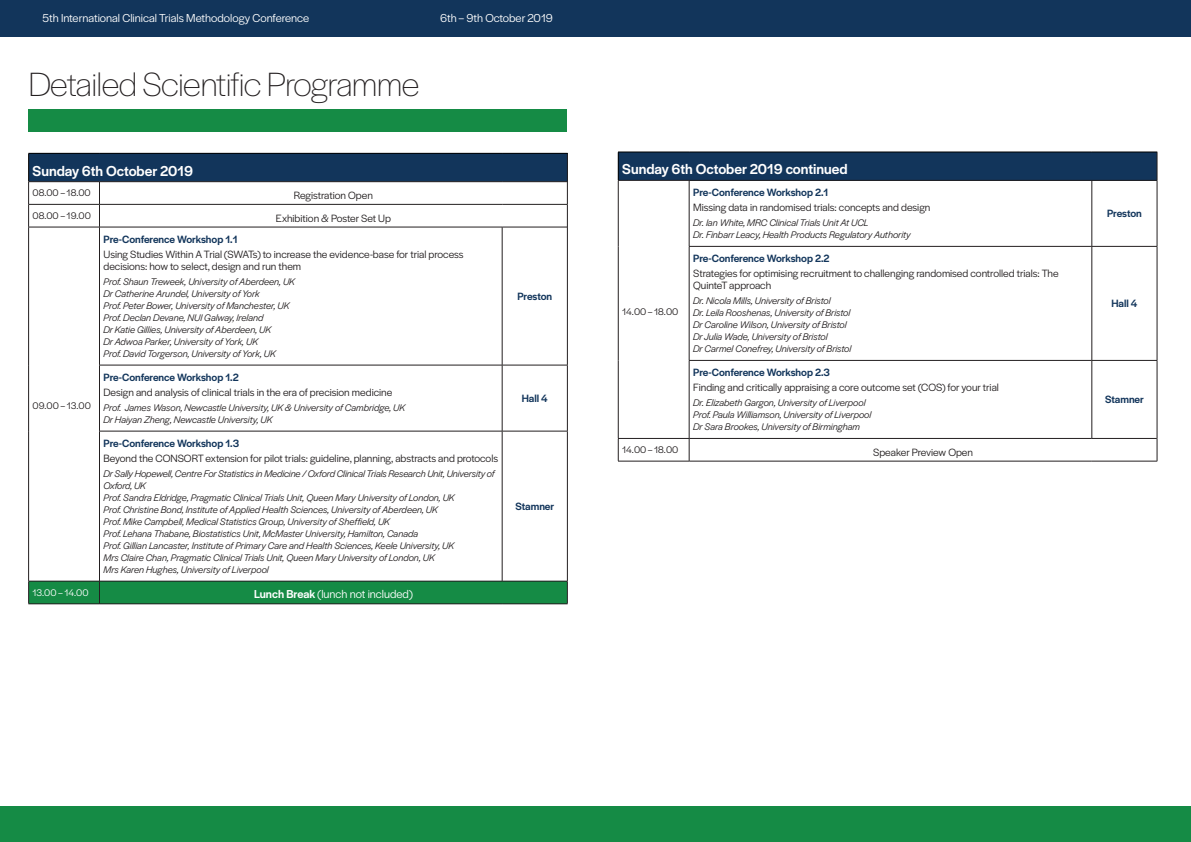
<style>
.page{position:relative;width:1191px;height:842px;background:#fff}
.page>*{position:absolute;margin:0;border:0;box-sizing:border-box;transform-origin:0 0}
.t1{font:200 35px "Halyard Display";letter-spacing:-.02em;color:#231f20}
.t2{font:500 15px "Halyard Display";color:#fff}
.t3{font:12px "Halyard Display";color:#fff}
.t4{font:11px/12px "Halyard Display";color:#231f20}
.t5{font:500 11px "Halyard Display";color:#12355b}
.t6{font:italic 10px/12px "Halyard Display";color:#231f20}
.t7{font:10px "Halyard Display";color:#231f20}
.t8{font:10px "Halyard Display";letter-spacing:-.005em;color:#fff}
.s1{font-weight:500}
</style>
<div class="page">
<div style="left:595px;top:0;width:596px;height:37px;background:#12355b"></div>
<div style="left:595px;top:806px;width:596px;height:36px;background:#158b45"></div>
<div style="left:0;top:0;width:595px;height:37px;background:#12355b"></div>
<div style="left:0;top:806px;width:612px;height:36px;background:#158b45"></div>
<div style="left:28px;top:109px;width:539px;height:23px;background:#158b45"></div>
<div style="left:29px;top:153px;width:538px;height:29px;background:#12355b"></div>
<svg style="left:29px;top:182px;width:538px;height:399px"></svg>
<div style="left:29px;top:581px;width:70px;height:23px;background:#158b45"></div>
<div style="left:99px;top:581px;width:468px;height:23px;background:#158b45"></div>
<svg style="left:99px;top:182px;width:1px;height:45px"></svg>
<svg style="left:567px;top:154px;width:1px;height:73px"></svg>
<hr style="left:99px;top:227px;width:1px;height:138px;background:#231f20">
<hr style="left:99px;top:365px;width:1px;height:66px;background:#231f20">
<hr style="left:99px;top:431px;width:1px;height:150px;background:#231f20">
<svg style="left:99px;top:582px;width:1px;height:22px"></svg>
<hr style="left:502px;top:227px;width:1px;height:138px;background:#231f20">
<hr style="left:567px;top:227px;width:1px;height:138px;background:#231f20">
<hr style="left:502px;top:365px;width:1px;height:66px;background:#231f20">
<hr style="left:567px;top:365px;width:1px;height:66px;background:#231f20">
<hr style="left:502px;top:431px;width:1px;height:150px;background:#231f20">
<hr style="left:567px;top:431px;width:1px;height:150px;background:#231f20">
<svg style="left:567px;top:581px;width:1px;height:23px"></svg>
<hr style="left:99px;top:365px;width:403px;height:1px;background:#231f20">
<hr style="left:502px;top:365px;width:65px;height:1px;background:#231f20">
<hr style="left:99px;top:431px;width:403px;height:1px;background:#231f20">
<hr style="left:502px;top:431px;width:65px;height:1px;background:#231f20">
<hr style="left:99px;top:581px;width:403px;height:1px;background:#231f20">
<hr style="left:502px;top:581px;width:65px;height:1px;background:#231f20">
<hr style="left:99px;top:604px;width:403px;height:1px;background:#231f20">
<hr style="left:502px;top:604px;width:65px;height:1px;background:#231f20">
<hr style="left:28px;top:153px;width:71px;height:1px;background:#000">
<hr style="left:99px;top:153px;width:403px;height:1px;background:#000">
<hr style="left:502px;top:153px;width:65px;height:1px;background:#000">
<hr style="left:28px;top:181px;width:71px;height:1px;background:#231f20">
<hr style="left:99px;top:181px;width:403px;height:1px;background:#231f20">
<hr style="left:502px;top:181px;width:65px;height:1px;background:#231f20">
<hr style="left:28px;top:204px;width:71px;height:1px;background:#231f20">
<svg style="left:28px;top:154px;width:1px;height:73px"></svg>
<hr style="left:99px;top:204px;width:403px;height:1px;background:#231f20">
<hr style="left:502px;top:204px;width:65px;height:1px;background:#231f20">
<hr style="left:28px;top:227px;width:71px;height:1px;background:#231f20">
<hr style="left:28px;top:227px;width:1px;height:138px;background:#231f20">
<hr style="left:99px;top:227px;width:403px;height:1px;background:#231f20">
<hr style="left:502px;top:227px;width:65px;height:1px;background:#231f20">
<hr style="left:28px;top:365px;width:1px;height:66px;background:#231f20">
<hr style="left:28px;top:431px;width:1px;height:150px;background:#231f20">
<hr style="left:28px;top:581px;width:71px;height:1px;background:#231f20">
<svg style="left:28px;top:581px;width:1px;height:23px"></svg>
<hr style="left:28px;top:604px;width:71px;height:1px;background:#231f20">
<div style="left:618px;top:152px;width:539px;height:28px;background:#12355b"></div>
<svg style="left:619px;top:181px;width:537px;height:280px"></svg>
<svg style="left:1156px;top:153px;width:1px;height:27px"></svg>
<hr style="left:689px;top:181px;width:1px;height:65px;background:#231f20">
<hr style="left:689px;top:247px;width:1px;height:113px;background:#231f20">
<hr style="left:689px;top:361px;width:1px;height:77px;background:#231f20">
<svg style="left:689px;top:439px;width:1px;height:22px"></svg>
<svg style="left:1156px;top:438px;width:1px;height:23px"></svg>
<hr style="left:1091px;top:181px;width:1px;height:65px;background:#231f20">
<hr style="left:1156px;top:180px;width:1px;height:66px;background:#231f20">
<hr style="left:1091px;top:247px;width:1px;height:113px;background:#231f20">
<hr style="left:1156px;top:247px;width:1px;height:113px;background:#231f20">
<hr style="left:1091px;top:361px;width:1px;height:77px;background:#231f20">
<hr style="left:1156px;top:361px;width:1px;height:77px;background:#231f20">
<hr style="left:689px;top:246px;width:402px;height:1px;background:#231f20">
<hr style="left:1091px;top:246px;width:66px;height:1px;background:#231f20">
<hr style="left:689px;top:360px;width:402px;height:1px;background:#231f20">
<hr style="left:1091px;top:360px;width:66px;height:1px;background:#231f20">
<hr style="left:618px;top:152px;width:71px;height:1px;background:#000">
<svg style="left:618px;top:152px;width:1px;height:28px"></svg>
<hr style="left:689px;top:152px;width:402px;height:1px;background:#000">
<hr style="left:1091px;top:152px;width:66px;height:1px;background:#000">
<hr style="left:618px;top:180px;width:71px;height:1px;background:#231f20">
<hr style="left:618px;top:181px;width:1px;height:65px;background:#231f20">
<hr style="left:689px;top:180px;width:402px;height:1px;background:#231f20">
<hr style="left:1091px;top:180px;width:65px;height:1px;background:#231f20">
<hr style="left:618px;top:246px;width:1px;height:114px;background:#231f20">
<hr style="left:618px;top:360px;width:1px;height:78px;background:#231f20">
<hr style="left:618px;top:438px;width:71px;height:1px;background:#231f20">
<svg style="left:618px;top:439px;width:1px;height:22px"></svg>
<hr style="left:689px;top:438px;width:402px;height:1px;background:#231f20">
<hr style="left:1091px;top:438px;width:65px;height:1px;background:#231f20">
<hr style="left:618px;top:461px;width:71px;height:1px;background:#231f20">
<hr style="left:689px;top:461px;width:402px;height:1px;background:#231f20">
<hr style="left:1091px;top:461px;width:66px;height:1px;background:#231f20">
<p class="t3" style="left:43px;top:10px;width:268px">5th International Clinical Trials Methodology Conference</p>
<p class="t3" style="left:440px;top:10px;width:114px">6th – 9th October 2019</p>
<h1 class="t1" style="left:28px;top:60px;width:393px">Detailed Scientific Programme</h1>
<h2 class="t2" style="left:33px;top:160px;width:162px">Sunday 6th October 2019</h2>
<p class="t7" style="left:33px;top:186px;width:60px">08.00 – 18.00</p>
<p class="t4" style="left:294px;top:189px;width:80px">Registration Open</p>
<p class="t7" style="left:33px;top:209px;width:60px">08.00 – 19.00</p>
<p class="t4" style="left:276px;top:211px;width:116px">Exhibition &amp; Poster Set Up</p>
<p class="t7" style="left:33px;top:399px;width:60px">09.00 – 13.00</p>
<p class="t5" style="left:103px;top:231px;width:136px">Pre-Conference Workshop 1.1</p>
<p class="t4" style="left:103px;top:247px;width:361px">Using Studies Within A Trial (SWATs) to increase the evidence-base for trial process decisions: how to select, design and run them</p>
<p class="t6" style="left:103px;top:275px;width:193px">Prof. Shaun Treweek, University of Aberdeen, UK Dr Catherine Arundel, University of York<br>Prof. Peter Bower, University of Manchester, UK Prof. Declan Devane, NUI Galway, Ireland<br>Dr Katie Gillies, University of Aberdeen, UK<br>Dr Adwoa Parker, University of York, UK<br>Prof. David Torgerson, University of York, UK</p>
<p class="t5" style="left:103px;top:369px;width:137px">Pre-Conference Workshop 1.2</p>
<p class="t4" style="left:103px;top:385px;width:290px">Design and analysis of clinical trials in the era of precision medicine</p>
<p class="t6" style="left:103px;top:401px;width:303px">Prof. James Wason, Newcastle University, UK &amp; University of Cambridge, UK<br>Dr Haiyan Zheng, Newcastle University, UK</p>
<p class="t5" style="left:103px;top:435px;width:137px">Pre-Conference Workshop 1.3</p>
<p class="t4" style="left:103px;top:451px;width:396px">Beyond the CONSORT extension for pilot trials: guideline, planning, abstracts and protocols</p>
<p class="t6" style="left:103px;top:467px;width:393px">Dr Sally Hopewell, Centre For Statistics in Medicine / Oxford Clinical Trials Research Unit, University of Oxford, UK<br>Prof. Sandra Eldridge, Pragmatic Clinical Trials Unit, Queen Mary University of London, UK<br>Prof. Christine Bond, Institute of Applied Health Sciences, University of Aberdeen, UK<br>Prof. Mike Campbell, Medical Statistics Group, University of Sheffield, UK<br>Prof. Lehana Thabane, Biostatistics Unit, McMaster University, Hamilton, Canada<br>Prof. Gillian Lancaster, Institute of Primary Care and Health Sciences, Keele University, UK<br>Mrs Claire Chan, Pragmatic Clinical Trials Unit, Queen Mary University of London, UK<br>Mrs Karen Hughes, University of Liverpool</p>
<p class="t8" style="left:33px;top:586px;width:58px">13.00 – 14.00</p>
<p class="t3" style="left:254px;top:586px;width:160px"><span class="s1">Lunch Break</span> (lunch not included)</p>
<p class="t5" style="left:517px;top:288px;width:36px">Preston</p>
<p class="t5" style="left:522px;top:390px;width:28px">Hall 4</p>
<p class="t5" style="left:515px;top:498px;width:40px">Stamner</p>
<h2 class="t2" style="left:622px;top:159px;width:227px">Sunday 6th October 2019 continued</h2>
<p class="t5" style="left:693px;top:185px;width:137px">Pre-Conference Workshop 2.1</p>
<p class="t4" style="left:693px;top:201px;width:239px">Missing data in randomised trials: concepts and design</p>
<p class="t6" style="left:693px;top:216px;width:219px">Dr. Ian White, MRC Clinical Trials Unit At UCL<br>Dr. Finbarr Leacy, Health Products Regulatory Authority</p>
<p class="t5" style="left:1107px;top:206px;width:36px">Preston</p>
<p class="t7" style="left:622px;top:304px;width:58px">14.00 – 18.00</p>
<p class="t5" style="left:693px;top:251px;width:138px">Pre-Conference Workshop 2.2</p>
<p class="t4" style="left:693px;top:267px;width:367px">Strategies for optimising recruitment to challenging randomised controlled trials: The<br>QuinteT approach</p>
<p class="t6" style="left:693px;top:294px;width:160px">Dr. Nicola Mills, University of Bristol<br>Dr. Leila Rooshenas, University of Bristol Dr Caroline Wilson, University of Bristol Dr Julia Wade, University of Bristol<br>Dr Carmel Conefrey, University of Bristol</p>
<p class="t5" style="left:1111px;top:296px;width:28px">Hall 4</p>
<p class="t5" style="left:693px;top:365px;width:138px">Pre-Conference Workshop 2.3</p>
<p class="t4" style="left:693px;top:381px;width:307px">Finding and critically appraising a core outcome set (COS) for your trial</p>
<p class="t6" style="left:693px;top:396px;width:180px">Dr. Elizabeth Gargon, University of Liverpool<br>Prof. Paula Williamson, University of Liverpool<br>Dr Sara Brookes, University of Birmingham</p>
<p class="t5" style="left:1105px;top:392px;width:40px">Stamner</p>
<p class="t7" style="left:622px;top:443px;width:58px">14.00 – 18.00</p>
<p class="t4" style="left:873px;top:445px;width:101px">Speaker Preview Open</p>
</div>
